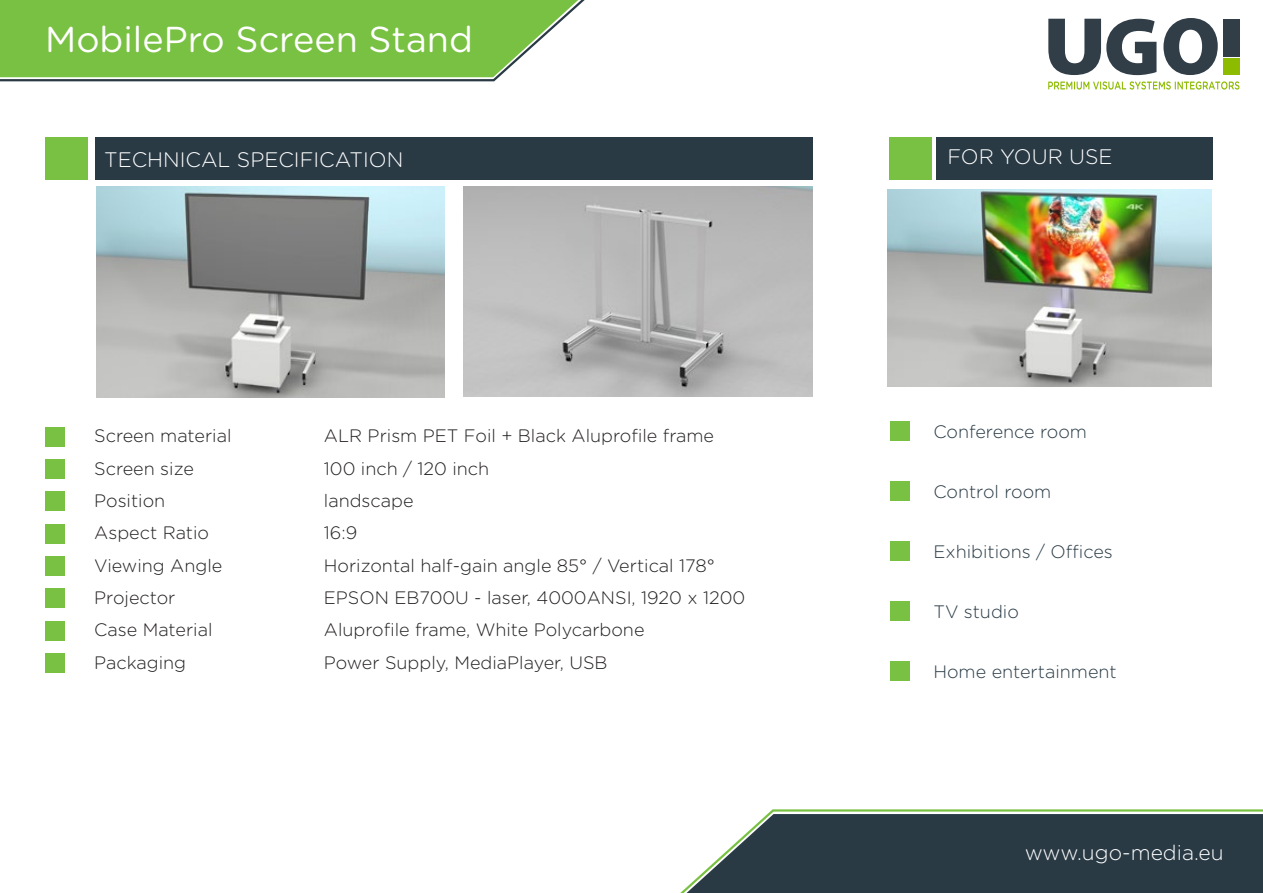
<style>
.page{position:relative;width:1263px;height:893px;background:#fff}
.page>*{position:absolute;margin:0;border:0;box-sizing:border-box;transform-origin:0 0}
.t1{font:36px "Gotham Rounded";color:#fff}
.t2{font:300 21px "Gotham Rounded";color:#fff}
.t3{font:300 18px "Gotham Rounded";color:#231f20}
.t4{font:300 18px "Gotham Rounded";color:#293a45}
</style>
<div class="page">
<div style="left:936px;top:137px;width:277px;height:43px;background:#293a45"></div>
<div style="left:889px;top:137px;width:42px;height:43px;background:#79c142"></div>
<div style="left:95px;top:137px;width:369px;height:43px;background:#293a45"></div>
<svg style="left:0;top:0;width:585px;height:82px;background:#85c356"></svg>
<svg style="left:680px;top:809px;width:583px;height:84px;background:#43545a"></svg>
<svg style="left:1048px;top:81px;width:191px;height:9px"></svg>
<div style="left:1223px;top:59px;width:16px;height:16px;background:#8dbb00"></div>
<svg style="left:1048px;top:18px;width:170px;height:57px"></svg>
<div style="left:1223px;top:19px;width:16px;height:38px;background:#313e48"></div>
<div style="left:45px;top:137px;width:43px;height:43px;background:#79c142"></div>
<div style="left:445px;top:137px;width:368px;height:43px;background:#293a45"></div>
<img style="left:96px;top:187px;width:349px;height:210px">
<img style="left:888px;top:189px;width:324px;height:198px">
<div style="left:46px;top:427px;width:19px;height:19px;background:#79c142"></div>
<div style="left:46px;top:459px;width:19px;height:20px;background:#79c142"></div>
<div style="left:46px;top:492px;width:19px;height:19px;background:#79c142"></div>
<div style="left:46px;top:524px;width:19px;height:19px;background:#79c142"></div>
<div style="left:46px;top:556px;width:19px;height:20px;background:#79c142"></div>
<div style="left:46px;top:589px;width:19px;height:19px;background:#79c142"></div>
<div style="left:46px;top:621px;width:19px;height:19px;background:#79c142"></div>
<div style="left:891px;top:421px;width:19px;height:19px;background:#79c142"></div>
<div style="left:891px;top:481px;width:19px;height:19px;background:#79c142"></div>
<div style="left:891px;top:541px;width:19px;height:19px;background:#79c142"></div>
<div style="left:891px;top:601px;width:19px;height:19px;background:#79c142"></div>
<div style="left:891px;top:661px;width:19px;height:20px;background:#79c142"></div>
<div style="left:46px;top:653px;width:19px;height:20px;background:#79c142"></div>
<img style="left:464px;top:186px;width:348px;height:210px">
<p class="t1" style="left:45px;top:14px;width:429px">MobilePro Screen Stand</p>
<p class="t2" style="left:104px;top:145px;width:301px">TECHNICAL SPECIFICATION</p>
<p class="t2" style="left:947px;top:143px;width:167px">FOR YOUR USE</p>
<p class="t3" style="left:94px;top:424px;width:139px">Screen material</p>
<p class="t3" style="left:324px;top:424px;width:392px">ALR Prism PET Foil + Black Aluprofile frame</p>
<p class="t3" style="left:94px;top:456px;width:101px">Screen size</p>
<p class="t3" style="left:324px;top:456px;width:167px">100 inch / 120 inch</p>
<p class="t3" style="left:94px;top:488px;width:73px">Position</p>
<p class="t3" style="left:324px;top:488px;width:91px">landscape</p>
<p class="t3" style="left:94px;top:521px;width:116px">Aspect Ratio</p>
<p class="t3" style="left:324px;top:521px;width:35px">16:9</p>
<p class="t3" style="left:94px;top:553px;width:130px">Viewing Angle</p>
<p class="t3" style="left:324px;top:553px;width:393px">Horizontal half-gain angle 85° / Vertical 178°</p>
<p class="t3" style="left:94px;top:585px;width:83px">Projector</p>
<p class="t3" style="left:324px;top:585px;width:423px">EPSON EB700U - laser, 4000ANSI, 1920 x 1200</p>
<p class="t3" style="left:94px;top:618px;width:120px">Case Material</p>
<p class="t3" style="left:324px;top:618px;width:322px">Aluprofile frame, White Polycarbone</p>
<p class="t3" style="left:94px;top:650px;width:93px">Packaging</p>
<p class="t3" style="left:324px;top:650px;width:285px">Power Supply, MediaPlayer, USB</p>
<p class="t4" style="left:933px;top:419px;width:155px">Conference room</p>
<p class="t4" style="left:933px;top:479px;width:119px">Control room</p>
<p class="t4" style="left:933px;top:539px;width:181px">Exhibitions / Offices</p>
<p class="t4" style="left:933px;top:599px;width:87px">TV studio</p>
<p class="t4" style="left:933px;top:659px;width:185px">Home entertainment</p>
<p class="t2" style="left:1025px;top:838px;width:200px">www.ugo-media.eu</p>
</div>
